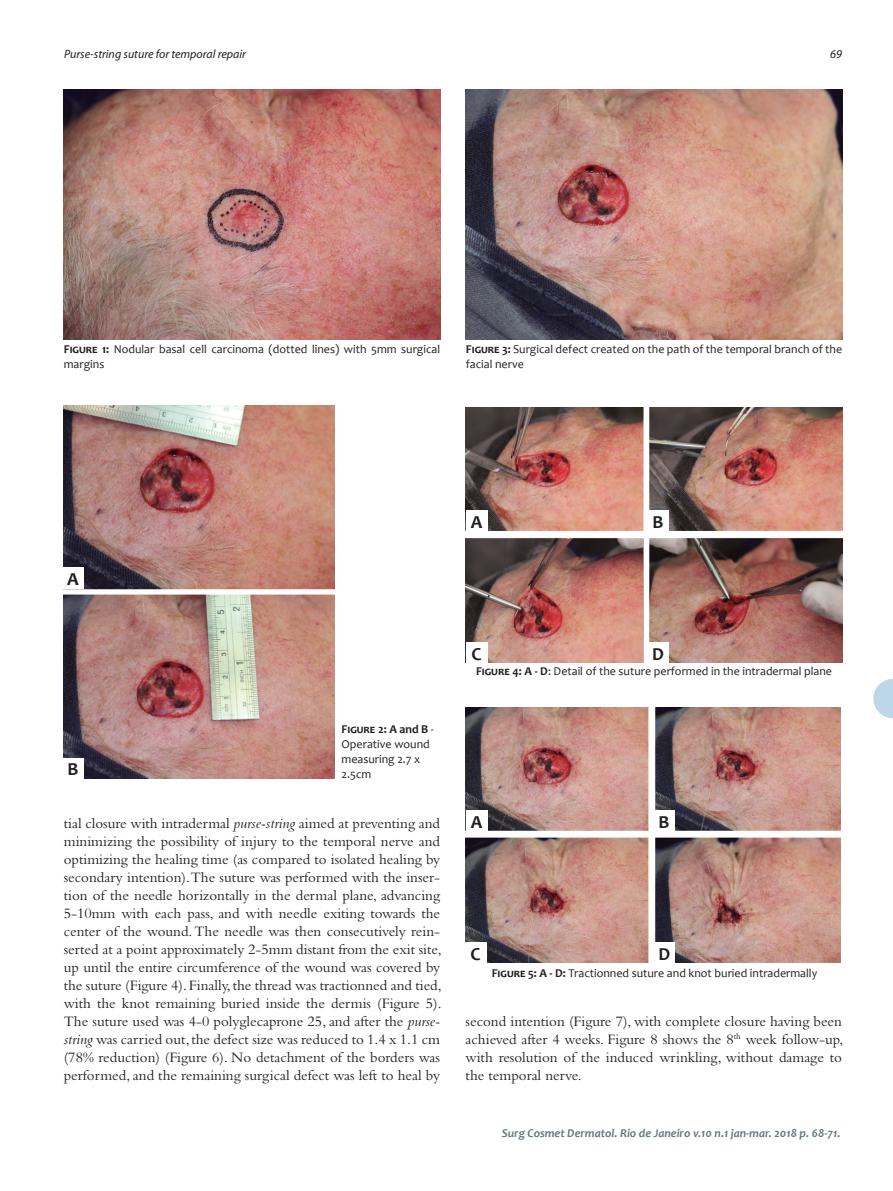
<style>
.page{position:relative;width:893px;height:1191px;background:#fff}
.page>*{position:absolute;margin:0;border:0;box-sizing:border-box;transform-origin:0 0}
.t1{font:700 18.3px "Candara";color:#231f20}
.Surgical-ING_-_2016{font:15px/18px "Bembo";color:#231f20;text-align:justify}
.t2{font:12px/15px "Candara";color:#231f20}
.t3{font:italic 700 12px "Candara";color:#647882}
.t4{font:italic 12px "Myriad";color:#231f20}
.s1{font-weight:700}
.s2{font-style:italic}
</style>
<div class="page">
<img style="left:64px;top:89px;width:376px;height:251px">
<img style="left:64px;top:406px;width:271px;height:372px">
<div style="left:62px;top:567px;width:22px;height:22px;background:#fff"></div>
<div style="left:62px;top:758px;width:22px;height:21px;background:#fff"></div>
<img style="left:465px;top:89px;width:377px;height:251px">
<img style="left:466px;top:407px;width:376px;height:255px">
<img style="left:466px;top:707px;width:374px;height:255px">
<div style="left:466px;top:510px;width:21px;height:22px;background:#fff"></div>
<div style="left:647px;top:510px;width:22px;height:22px;background:#fff"></div>
<div style="left:466px;top:810px;width:21px;height:22px;background:#fff"></div>
<div style="left:653px;top:810px;width:22px;height:22px;background:#fff"></div>
<div style="left:465px;top:942px;width:21px;height:22px;background:#fff"></div>
<div style="left:654px;top:942px;width:21px;height:22px;background:#fff"></div>
<div style="left:466px;top:642px;width:21px;height:22px;background:#fff"></div>
<div style="left:647px;top:642px;width:22px;height:22px;background:#fff"></div>
<svg style="left:873px;top:679px;width:20px;height:39px"></svg>
<p class="t4" style="left:64px;top:48px;width:183px">Purse-string suture for temporal repair</p>
<p class="t4" style="left:830px;top:48px;width:13px">69</p>
<p class="t2" style="left:64px;top:341px;width:378px"><span class="s1">Figure 1:</span> Nodular basal cell carcinoma (dotted lines) with 5mm surgical margins</p>
<p class="t2" style="left:466px;top:341px;width:378px"><span class="s1">Figure 3:</span> Surgical defect created on the path of the temporal branch of the facial nerve</p>
<p class="t1" style="left:67px;top:567px;width:13px">A</p>
<p class="t1" style="left:471px;top:510px;width:13px">A</p>
<p class="t1" style="left:652px;top:510px;width:12px">B</p>
<p class="t1" style="left:68px;top:758px;width:12px">B</p>
<p class="t2" style="left:342px;top:721px;width:94px"><span class="s1">Figure 2: A and B</span> -<br>Operative wound measuring 2.7 x<br>2.5cm</p>
<p class="Surgical-ING_-_2016" style="left:64px;top:814px;width:379px">tial closure with intradermal <span class="s2">purse-string</span> aimed at preventing and minimizing the possibility of injury to the temporal nerve and optimizing the healing time (as compared to isolated healing by secondary intention).The suture was performed with the inser&shy;tion of the needle horizontally in the dermal plane, advancing 5-10mm with each pass, and with needle exiting towards the center of the wound. The needle was then consecutively rein&shy;serted at a point approximately 2-5mm distant from the exit site, up until the entire circumference of the wound was covered by the suture (Figure 4). Finally, the thread was tractionned and tied, with the knot remaining buried inside the dermis (Figure 5).<br>The suture used was 4-0 polyglecaprone 25, and after the <span class="s2">purse&shy;string</span> was carried out, the defect size was reduced to 1.4 x 1.1 cm (78% reduction) (Figure 6). No detachment of the borders was performed, and the remaining surgical defect was left to heal by</p>
<p class="t1" style="left:471px;top:642px;width:12px">C</p>
<p class="t1" style="left:652px;top:642px;width:13px">D</p>
<p class="t2" style="left:476px;top:664px;width:357px"><span class="s1">Figure 4: A - D</span>: Detail of the suture performed in the intradermal plane</p>
<p class="t1" style="left:471px;top:810px;width:13px">A</p>
<p class="t1" style="left:658px;top:810px;width:12px">B</p>
<p class="t1" style="left:470px;top:942px;width:12px">C</p>
<p class="t1" style="left:658px;top:942px;width:13px">D</p>
<p class="t2" style="left:492px;top:965px;width:327px"><span class="s1">Figure 5: A - D:</span> Tractionned suture and knot buried intradermally</p>
<p class="Surgical-ING_-_2016" style="left:466px;top:1012px;width:379px">second intention (Figure 7), with complete closure having been achieved after 4 weeks. Figure 8 shows the 8<sup>th</sup> week follow-up, with resolution of the induced wrinkling, without damage to the temporal nerve.</p>
<p class="t3" style="left:502px;top:1125px;width:340px">Surg Cosmet Dermatol. Rio de Janeiro v.10 n.1 jan-mar. 2018 p. 68-71.</p>
</div>
